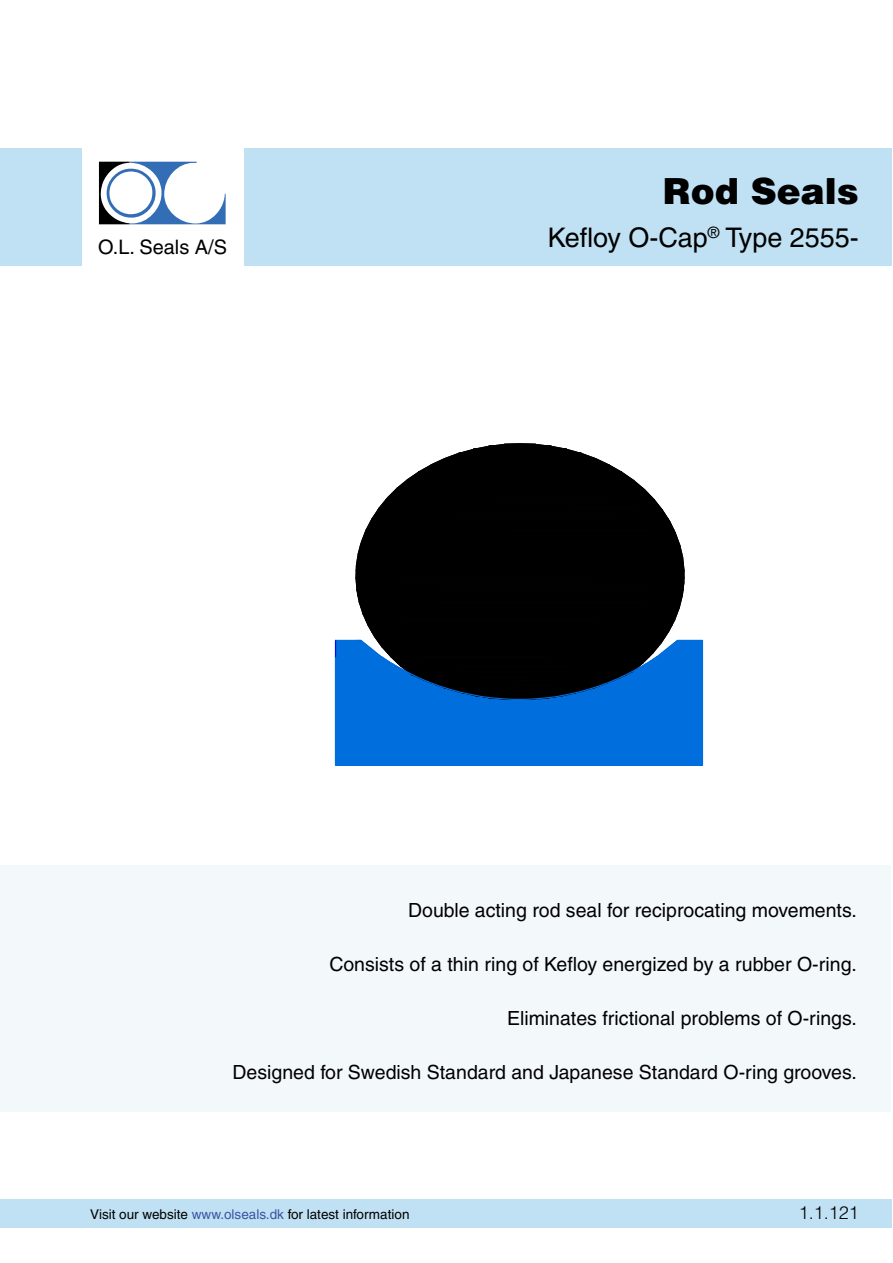
<style>
.page{position:relative;width:893px;height:1263px;background:#fff}
.page>*{position:absolute;margin:0;border:0;box-sizing:border-box;transform-origin:0 0}
.t1{font:900 36px "Helvetica";color:#000}
.t2{font:27px "Helvetica";color:#000}
.t3{font:19.95px "Helvetica";color:#000}
.t4{font:19.5px "Helvetica";color:#000}
.t5{font:300 18px "Helvetica";color:#000}
.t6{font:13.5px "Helvetica";color:#000}
.s1{color:#3a53a4}
</style>
<div class="page">
<div style="left:0;top:148px;width:891px;height:118px;background:#c0e1f3"></div>
<div style="left:0;top:1199px;width:891px;height:28px;background:#c0e1f3"></div>
<div style="left:83px;top:115px;width:161px;height:177px;background:#fff"></div>
<svg style="left:99px;top:162px;width:127px;height:62px"></svg>
<div style="left:0;top:865px;width:890px;height:247px;background:#f3f8fb"></div>
<hr style="left:892px;top:43px;width:1px;height:59px;background:#0089cf">
<svg style="left:335px;top:443px;width:368px;height:323px"></svg>
<p class="t3" style="left:98px;top:236px;width:130px">O.L. Seals A/S</p>
<h1 class="t1" style="left:663px;top:167px;width:198px">Rod Seals</h1>
<h2 class="t2" style="left:548px;top:222px;width:313px">Kefloy O-Cap<sup>®</sup> Type 2555-</h2>
<p class="t4" style="left:408px;top:899px;width:450px">Double acting rod seal for reciprocating movements.</p>
<p class="t4" style="left:329px;top:953px;width:529px">Consists of a thin ring of Kefloy energized by a rubber O-ring.</p>
<p class="t4" style="left:507px;top:1007px;width:351px">Eliminates frictional problems of O-rings.</p>
<p class="t4" style="left:233px;top:1061px;width:626px">Designed for Swedish Standard and Japanese Standard O-ring grooves.</p>
<p class="t6" style="left:90px;top:1206px;width:321px">Visit our website <span class="s1">www.olseals.dk</span> for latest information</p>
<p class="t5" style="left:799px;top:1202px;width:62px">1.1.121</p>
</div>
